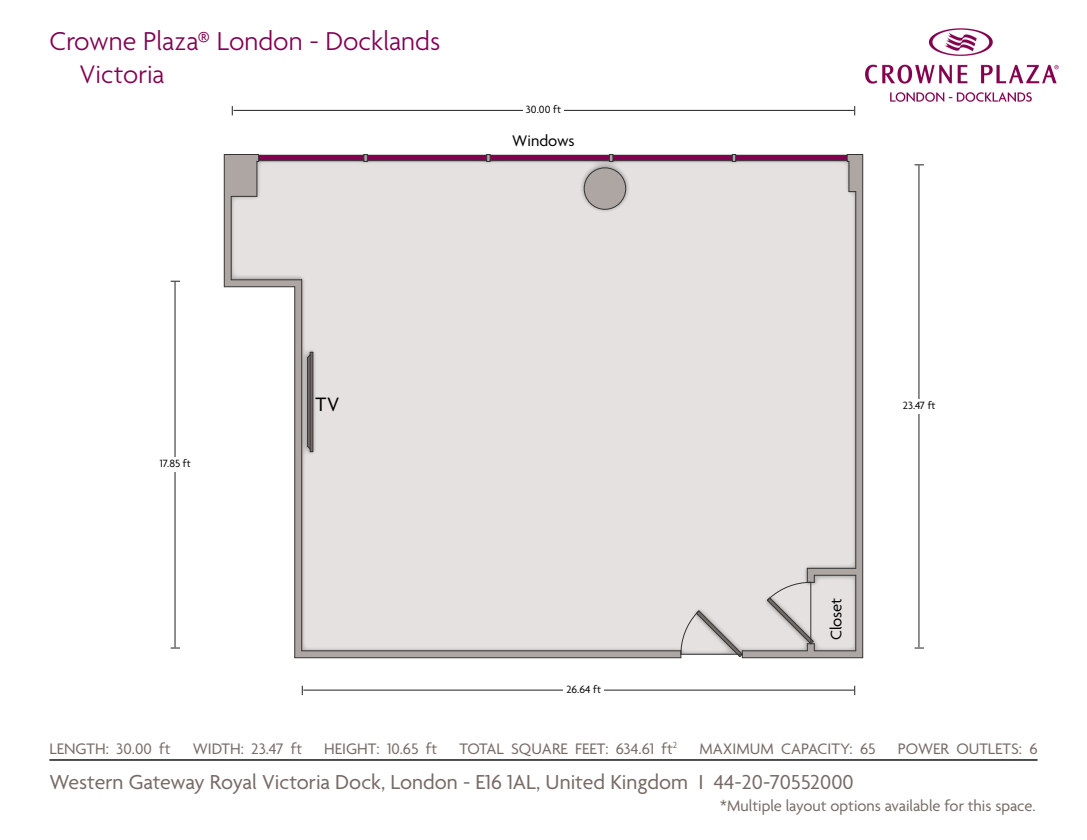
<style>
.page{position:relative;width:1087px;height:840px;background:#fff}
.page>*{position:absolute;margin:0;border:0;box-sizing:border-box;transform-origin:0 0}
.t1{font:300 28px "Agenda";color:#830051}
.t2{font:300 27.47px "Agenda";color:#830051}
.t3{font:21.88px "Agenda";color:#766a65}
.t4{font:21px "Agenda";color:#000}
.t5{font:16.62px "Agenda";color:#000}
.t6{font:16.45px "Agenda";color:#766a65}
.t7{font:11.38px "Agenda";color:#000}
</style>
<div class="page">
<img style="left:865px;top:28px;width:194px;height:74px">
<div style="left:736px;top:155px;width:111px;height:6px;background:#830051"></div>
<div style="left:613px;top:155px;width:119px;height:6px;background:#830051"></div>
<div style="left:681px;top:161px;width:61px;height:449px;background:#e4e1e0"></div>
<svg style="left:742px;top:156px;width:120px;height:501px;background:#ded9d9"></svg>
<svg style="left:224px;top:155px;width:457px;height:502px;background:#e2dede"></svg>
<div style="left:584px;top:168px;width:42px;height:41px;background:#ada6a3;border-radius:50%"></div>
<hr style="left:302px;top:650px;width:379px;height:1px;background:#333">
<hr style="left:742px;top:650px;width:65px;height:1px;background:#333">
<hr style="left:814px;top:650px;width:42px;height:1px;background:#333">
<hr style="left:295px;top:657px;width:386px;height:1px;background:#333">
<hr style="left:742px;top:657px;width:121px;height:1px;background:#333">
<hr style="left:807px;top:568px;width:49px;height:1px;background:#333">
<hr style="left:814px;top:575px;width:42px;height:1px;background:#333">
<hr style="left:855px;top:575px;width:1px;height:76px;background:#333">
<hr style="left:855px;top:192px;width:1px;height:376px;background:#333">
<hr style="left:862px;top:155px;width:1px;height:503px;background:#333">
<hr style="left:848px;top:161px;width:1px;height:31px;background:#333">
<hr style="left:224px;top:154px;width:35px;height:1px;background:#333">
<hr style="left:257px;top:161px;width:1px;height:35px;background:#333">
<svg style="left:232px;top:196px;width:25px;height:1px"></svg>
<hr style="left:231px;top:196px;width:1px;height:84px;background:#333">
<hr style="left:224px;top:155px;width:1px;height:132px;background:#333">
<hr style="left:231px;top:279px;width:71px;height:1px;background:#333">
<hr style="left:224px;top:286px;width:71px;height:1px;background:#333">
<hr style="left:301px;top:280px;width:1px;height:371px;background:#333">
<hr style="left:294px;top:287px;width:1px;height:371px;background:#333">
<svg style="left:847px;top:154px;width:16px;height:8px"></svg>
<svg style="left:732px;top:154px;width:4px;height:8px"></svg>
<svg style="left:609px;top:154px;width:4px;height:8px"></svg>
<svg style="left:486px;top:154px;width:5px;height:8px"></svg>
<svg style="left:363px;top:154px;width:5px;height:8px"></svg>
<svg style="left:257px;top:155px;width:2px;height:7px"></svg>
<div style="left:584px;top:168px;width:42px;height:42px;border:1px solid #333;border-radius:50%"></div>
<hr style="left:259px;top:160px;width:105px;height:1px;background:#333">
<hr style="left:259px;top:155px;width:105px;height:1px;background:#333">
<hr style="left:367px;top:155px;width:120px;height:1px;background:#333">
<hr style="left:367px;top:160px;width:120px;height:1px;background:#333">
<hr style="left:490px;top:155px;width:119px;height:1px;background:#333">
<hr style="left:490px;top:160px;width:119px;height:1px;background:#333">
<hr style="left:613px;top:155px;width:119px;height:1px;background:#333">
<hr style="left:613px;top:160px;width:119px;height:1px;background:#333">
<hr style="left:736px;top:155px;width:111px;height:1px;background:#333">
<hr style="left:736px;top:160px;width:111px;height:1px;background:#333">
<svg style="left:680px;top:610px;width:63px;height:48px;background:#cdcac9"></svg>
<svg style="left:767px;top:568px;width:48px;height:83px;background:#ccc9c8"></svg>
<hr style="left:313px;top:352px;width:1px;height:100px;background:#333">
<svg style="left:307px;top:352px;width:6px;height:100px"></svg>
<hr style="left:307px;top:358px;width:1px;height:88px;background:#333">
<hr style="left:918px;top:165px;width:1px;height:482px;background:#231f20">
<hr style="left:175px;top:282px;width:1px;height:365px;background:#231f20">
<hr style="left:233px;top:110px;width:621px;height:1px;background:#231f20">
<hr style="left:303px;top:690px;width:551px;height:1px;background:#231f20">
<div style="left:523px;top:104px;width:41px;height:14px;background:#fff"></div>
<div style="left:155px;top:457px;width:40px;height:15px;background:#fff"></div>
<div style="left:564px;top:683px;width:40px;height:15px;background:#fff"></div>
<div style="left:899px;top:399px;width:40px;height:14px;background:#fff"></div>
<hr style="left:49px;top:759px;width:988px;height:2px;background:#000">
<h1 class="t1" style="left:49px;top:26px;width:392px">Crowne Plaza® London - Docklands</h1>
<p class="t2" style="left:80px;top:59px;width:86px">Victoria</p>
<p class="t7" style="left:160px;top:458px;width:32px">17.85 ft</p>
<p class="t4" style="left:315px;top:393px;width:25px">TV</p>
<p class="t7" style="left:526px;top:104px;width:37px">30.00 ft</p>
<p class="t5" style="left:512px;top:131px;width:64px">Windows</p>
<p class="t7" style="left:566px;top:683px;width:36px">26.64 ft</p>
<p class="t7" style="left:903px;top:399px;width:34px">23.47 ft</p>
<p class="t5" style="left:827px;top:640px;width:44px;rotate:-90deg">Closet</p>
<p class="t6" style="left:49px;top:740px;width:123px">LENGTH: 30.00 ft</p>
<p class="t6" style="left:193px;top:740px;width:111px">WIDTH: 23.47 ft</p>
<p class="t6" style="left:324px;top:740px;width:115px">HEIGHT: 10.65 ft</p>
<p class="t6" style="left:459px;top:740px;width:219px">TOTAL SQUARE FEET: 634.61 ft<sup>2</sup></p>
<p class="t6" style="left:699px;top:740px;width:178px">MAXIMUM CAPACITY: 65</p>
<p class="t6" style="left:898px;top:740px;width:141px">POWER OUTLETS: 6</p>
<h3 class="t3" style="left:49px;top:770px;width:806px">Western Gateway Royal Victoria Dock, London - E16 1AL, United Kingdom I 44-20-70552000</h3>
<p class="t6" style="left:720px;top:797px;width:317px">*Multiple layout options available for this space.</p>
</div>
